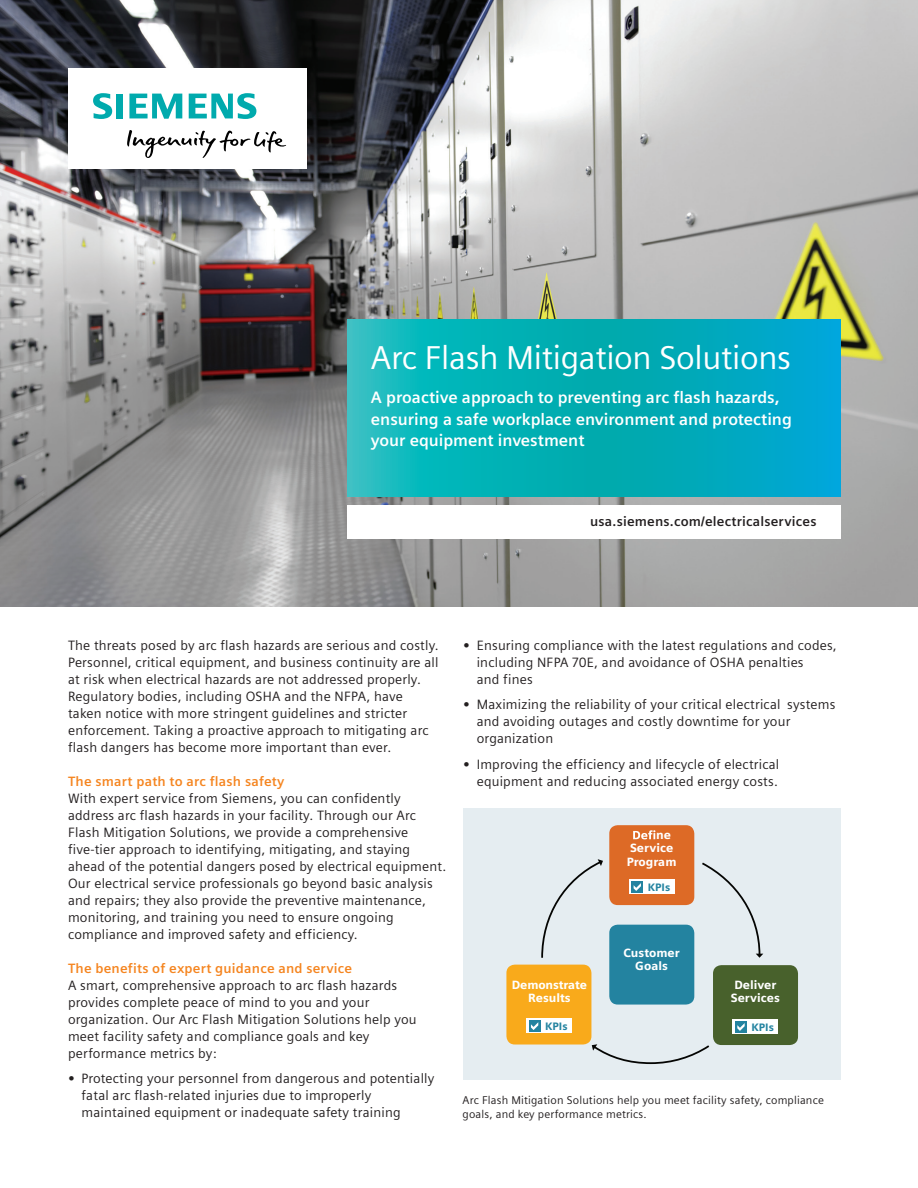
<style>
.page{position:relative;width:918px;height:1188px;background:#fff}
.page>*{position:absolute;margin:0;border:0;box-sizing:border-box;transform-origin:0 0}
._01__Headline__22pt{font:33px "Siemens Sans";letter-spacing:-.01em;color:#fff}
._02__Subhead__11pt_1{font:700 16.5px/21.5px "Siemens Sans";color:#fff}
._03__Body_text__9pt{font:13.5px/17px "Siemens Sans";letter-spacing:.015em;color:#231f20}
._03__Body_text_headl{font:700 13.5px "Siemens Sans";letter-spacing:.015em;color:#f58520}
._03__URL__9pt{font:700 13.5px "Siemens Sans";letter-spacing:.015em;color:#231f20}
.t1{font:900 12px/13.2px "Siemens Sans";color:#fff;text-align:center}
._05__Sidebars_captio{font:11.25px/14.7px "Siemens Sans";letter-spacing:.015em;color:#231f20}
.t2{font:900 10.8px "Siemens Sans";color:#2383a0}
.s1{font-weight:700}
</style>
<div class="page">
<img style="left:0;top:0;width:918px;height:606px">
<div style="left:68px;top:68px;width:238px;height:101px;background:#fff"></div>
<svg style="left:127px;top:130px;width:159px;height:28px"></svg>
<svg style="left:93px;top:93px;width:30px;height:26px"></svg>
<svg style="left:129px;top:94px;width:53px;height:25px"></svg>
<svg style="left:189px;top:93px;width:67px;height:26px"></svg>
<svg style="left:347px;top:320px;width:493px;height:177px;background:#05aebc"></svg>
<div style="left:347px;top:505px;width:493px;height:33px;background:#fff"></div>
<div style="left:463px;top:809px;width:377px;height:271px;background:#e5edf1"></div>
<div style="left:609px;top:925px;width:85px;height:80px;background:#2383a0;border-radius:8px"></div>
<svg style="left:541px;top:859px;width:62px;height:99px"></svg>
<svg style="left:591px;top:1044px;width:119px;height:21px"></svg>
<svg style="left:702px;top:862px;width:61px;height:96px"></svg>
<div style="left:609px;top:825px;width:85px;height:80px;background:#dd6a26;border-radius:8px"></div>
<div style="left:629px;top:880px;width:45px;height:14px;background:#fff"></div>
<svg style="left:632px;top:881px;width:11px;height:11px"></svg>
<svg style="left:634px;top:883px;width:7px;height:8px"></svg>
<svg style="left:633px;top:830px;width:22px;height:9px"></svg>
<div style="left:713px;top:965px;width:85px;height:80px;background:#48612c;border-radius:8px"></div>
<div style="left:506px;top:965px;width:85px;height:80px;background:#f9aa1b;border-radius:8px"></div>
<div style="left:527px;top:1019px;width:45px;height:14px;background:#fff"></div>
<svg style="left:529px;top:1020px;width:11px;height:11px"></svg>
<svg style="left:531px;top:1022px;width:7px;height:8px"></svg>
<div style="left:733px;top:1020px;width:45px;height:14px;background:#fff"></div>
<div style="left:735px;top:1021px;width:12px;height:11px;background:#2383a0"></div>
<svg style="left:737px;top:1023px;width:8px;height:8px"></svg>
<p class="_01__Headline__22pt" style="left:371px;top:339px;width:422px">Arc Flash Mitigation Solutions</p>
<p class="_02__Subhead__11pt_1" style="left:371px;top:387px;width:423px">A proactive approach to preventing arc flash hazards, ensuring a safe workplace environment and protecting your equipment investment</p>
<p class="_03__URL__9pt" style="left:590px;top:514px;width:228px">usa.siemens.com/electricalservices</p>
<p class="_03__Body_text__9pt" style="left:68px;top:637px;width:372px">The threats posed by arc flash hazards are serious and costly.<br>Personnel, critical equipment, and business continuity are all at risk when electrical hazards are not addressed properly.<br>Regulatory bodies, including OSHA and the NFPA, have taken notice with more stringent guidelines and stricter enforcement. Taking a proactive approach to mitigating arc flash dangers has become more important than ever.</p>
<p class="_03__Body_text_headl" style="left:68px;top:773px;width:218px">The smart path to arc flash safety</p>
<p class="_03__Body_text__9pt" style="left:68px;top:790px;width:380px">With expert service from Siemens, you can confidently address arc flash hazards in your facility. Through our Arc Flash Mitigation Solutions, we provide a comprehensive five-tier approach to identifying, mitigating, and staying ahead of the potential dangers posed by electrical equipment.<br>Our electrical service professionals go beyond basic analysis and repairs; they also provide the preventive maintenance, monitoring, and training you need to ensure ongoing compliance and improved safety and efficiency.</p>
<p class="_03__Body_text_headl" style="left:68px;top:960px;width:286px">The benefits of expert guidance and service</p>
<p class="_03__Body_text__9pt" style="left:68px;top:977px;width:350px">A smart, comprehensive approach to arc flash hazards provides complete peace of mind to you and your organization. Our Arc Flash Mitigation Solutions help you meet facility safety and compliance goals and key performance metrics by:</p>
<p class="_03__Body_text__9pt" style="left:82px;top:1070px;width:354px;text-indent:-14px"><span class="s1">•</span> Protecting your personnel from dangerous and potentially fatal arc flash-related injuries due to improperly maintained equipment or inadequate safety training</p>
<p class="_03__Body_text__9pt" style="left:477px;top:636px;width:362px;text-indent:-14px"><span class="s1">•</span> Ensuring compliance with the latest regulations and codes, including NFPA 70E, and avoidance of OSHA penalties<br>and fines</p>
<p class="_03__Body_text__9pt" style="left:477px;top:696px;width:360px;text-indent:-14px"><span class="s1">•</span> Maximizing the reliability of your critical electrical systems and avoiding outages and costly downtime for your organization</p>
<p class="_03__Body_text__9pt" style="left:463px;top:756px;width:318px;text-align:right"><span class="s1">•</span> Improving the efficiency and lifecycle of electrical equipment and reducing associated energy costs.</p>
<p class="t1" style="left:627px;top:828px;width:51px;text-align:left;text-indent:30px">ne<br>Service<br>Program</p>
<p class="t2" style="left:648px;top:881px;width:24px">KPIs</p>
<p class="t1" style="left:623px;top:946px;width:58px">Customer<br>Goals</p>
<p class="t1" style="left:731px;top:978px;width:51px;text-align:left">Deliver<br>Services</p>
<p class="t1" style="left:512px;top:978px;width:77px">Demonstrate<br>Results</p>
<p class="t2" style="left:545px;top:1020px;width:24px">KPIs</p>
<p class="t2" style="left:752px;top:1021px;width:24px">KPIs</p>
<p class="_05__Sidebars_captio" style="left:463px;top:1093px;width:363px">Arc Flash Mitigation Solutions help you meet facility safety, compliance goals, and key performance metrics.</p>
</div>
